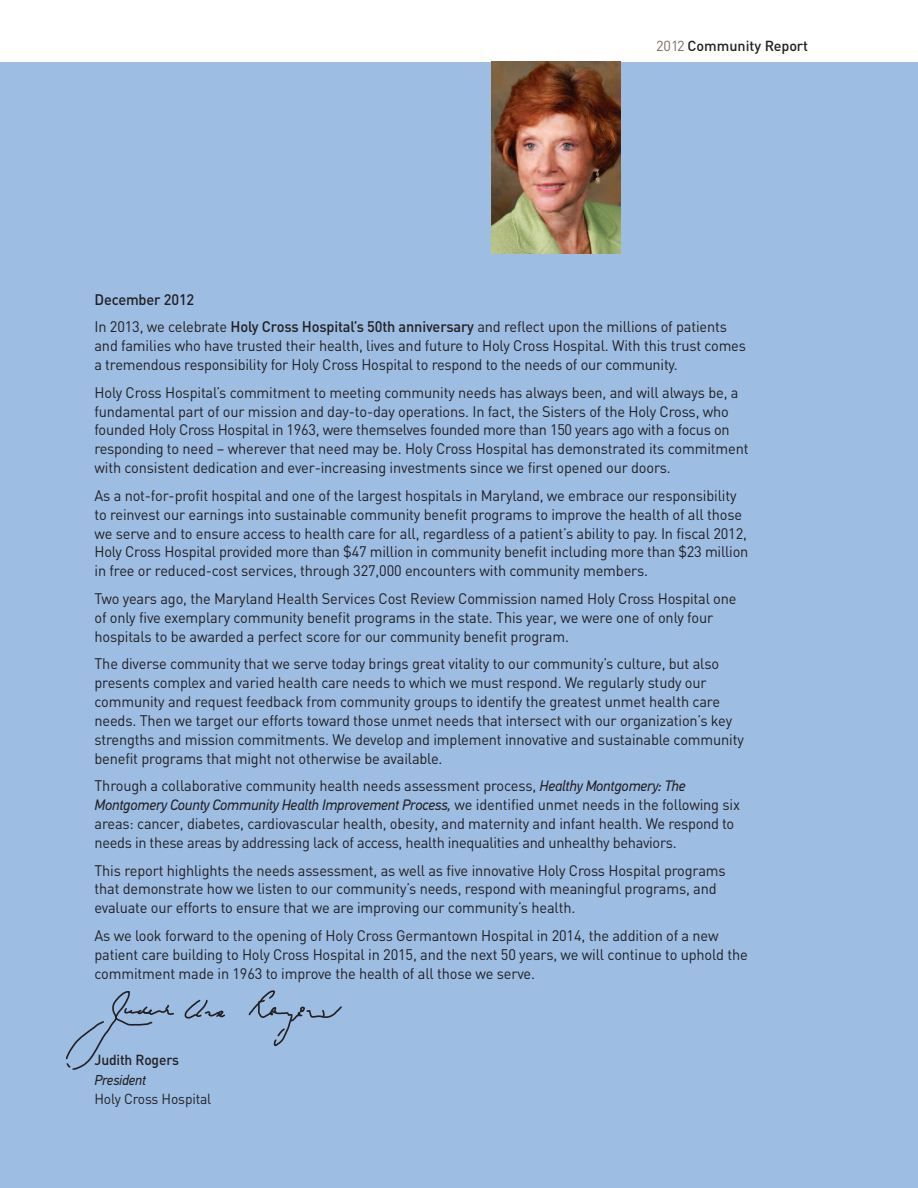
<style>
.page{position:relative;width:918px;height:1188px;background:#fff}
.page>*{position:absolute;margin:0;border:0;box-sizing:border-box;transform-origin:0 0}
.t1{font:15.15px/18.9px "DIN";letter-spacing:-.01em;color:#231f20;scale:.96 1}
.t2{font:italic 15.15px "PF Din Text Pro";letter-spacing:-.01em;color:#231f20;scale:.96 1}
.t3{font:500 14.4px "DIN";letter-spacing:-.01em;color:#231f20}
.t4{font:14.4px "DIN";letter-spacing:-.01em;color:#231f20;scale:.96 1}
.t5{font:500 14.4px "DIN";letter-spacing:-.01em;color:#231f20;scale:.96 1}
.t6{font:italic 14.4px "PF Din Text Pro";letter-spacing:-.01em;color:#231f20;scale:.96 1}
.s1{font-weight:400;color:#7e6d5f}
.s2{font-weight:500}
.s3{font-family:"PF Din Text Pro";font-style:italic}
.s4{font-family:"DIN";font-style:normal}
</style>
<div class="page">
<div style="left:0;top:62px;width:918px;height:1126px;background:#9dbde3"></div>
<svg style="left:66px;top:991px;width:108px;height:79px"></svg>
<svg style="left:184px;top:999px;width:41px;height:20px"></svg>
<svg style="left:248px;top:990px;width:94px;height:57px"></svg>
<img style="left:492px;top:62px;width:129px;height:192px">
<p class="t3" style="left:656px;top:37px;width:154px"><span class="s1">2012</span> Community Report</p>
<p class="t1" style="left:94px;top:285px;width:660px;line-height:27.6px"><span class="s2">December 2012<br></span>In 2013, we celebrate <span class="s2">Holy Cross Hospital’s 50th anniversary</span> and reflect upon the millions of patients</p>
<p class="t1" style="left:94px;top:336px;width:680px">and families who have trusted their health, lives and future to Holy Cross Hospital. With this trust comes a tremendous responsibility for Holy Cross Hospital to respond to the needs of our community.</p>
<p class="t1" style="left:94px;top:382px;width:683px">Holy Cross Hospital’s commitment to meeting community needs has always been, and will always be, a fundamental part of our mission and day-to-day operations. In fact, the Sisters of the Holy Cross, who founded Holy Cross Hospital in 1963, were themselves founded more than 150 years ago with a focus on responding to need – wherever that need may be. Holy Cross Hospital has demonstrated its commitment with consistent dedication and ever-increasing investments since we first opened our doors.</p>
<p class="t1" style="left:94px;top:485px;width:683px">As a not-for-profit hospital and one of the largest hospitals in Maryland, we embrace our responsibility to reinvest our earnings into sustainable community benefit programs to improve the health of all those we serve and to ensure access to health care for all, regardless of a patient’s ability to pay. In fiscal 2012, Holy Cross Hospital provided more than $47 million in community benefit including more than $23 million in free or reduced-cost services, through 327,000 encounters with community members.</p>
<p class="t1" style="left:94px;top:589px;width:670px">Two years ago, the Maryland Health Services Cost Review Commission named Holy Cross Hospital one of only five exemplary community benefit programs in the state. This year, we were one of only four hospitals to be awarded a perfect score for our community benefit program.</p>
<p class="t1" style="left:94px;top:654px;width:678px">The diverse community that we serve today brings great vitality to our community’s culture, but also presents complex and varied health care needs to which we must respond. We regularly study our community and request feedback from community groups to identify the greatest unmet health care needs. Then we target our efforts toward those unmet needs that intersect with our organization’s key strengths and mission commitments. We develop and implement innovative and sustainable community benefit programs that might not otherwise be available.</p>
<p class="t1" style="left:94px;top:776px;width:617px">Through a collaborative community health needs assessment process, <span class="s3">Healthy Montgomery: The</span></p>
<p class="t2" style="left:94px;top:800px;width:674px">Montgomery County Community Health Improvement Process, <span class="s4">we identified unmet needs in the following six</span></p>
<p class="t1" style="left:94px;top:814px;width:668px">areas: cancer, diabetes, cardiovascular health, obesity, and maternity and infant health. We respond to needs in these areas by addressing lack of access, health inequalities and unhealthy behaviors.</p>
<p class="t1" style="left:94px;top:860px;width:659px">This report highlights the needs assessment, as well as five innovative Holy Cross Hospital programs that demonstrate how we listen to our community’s needs, respond with meaningful programs, and evaluate our efforts to ensure that we are improving our community’s health.</p>
<p class="t1" style="left:94px;top:925px;width:682px">As we look forward to the opening of Holy Cross Germantown Hospital in 2014, the addition of a new patient care building to Holy Cross Hospital in 2015, and the next 50 years, we will continue to uphold the commitment made in 1963 to improve the health of all those we serve.</p>
<p class="t5" style="left:94px;top:1051px;width:90px">Judith Rogers</p>
<p class="t6" style="left:94px;top:1075px;width:55px">President</p>
<p class="t4" style="left:94px;top:1090px;width:123px">Holy Cross Hospital</p>
</div>
